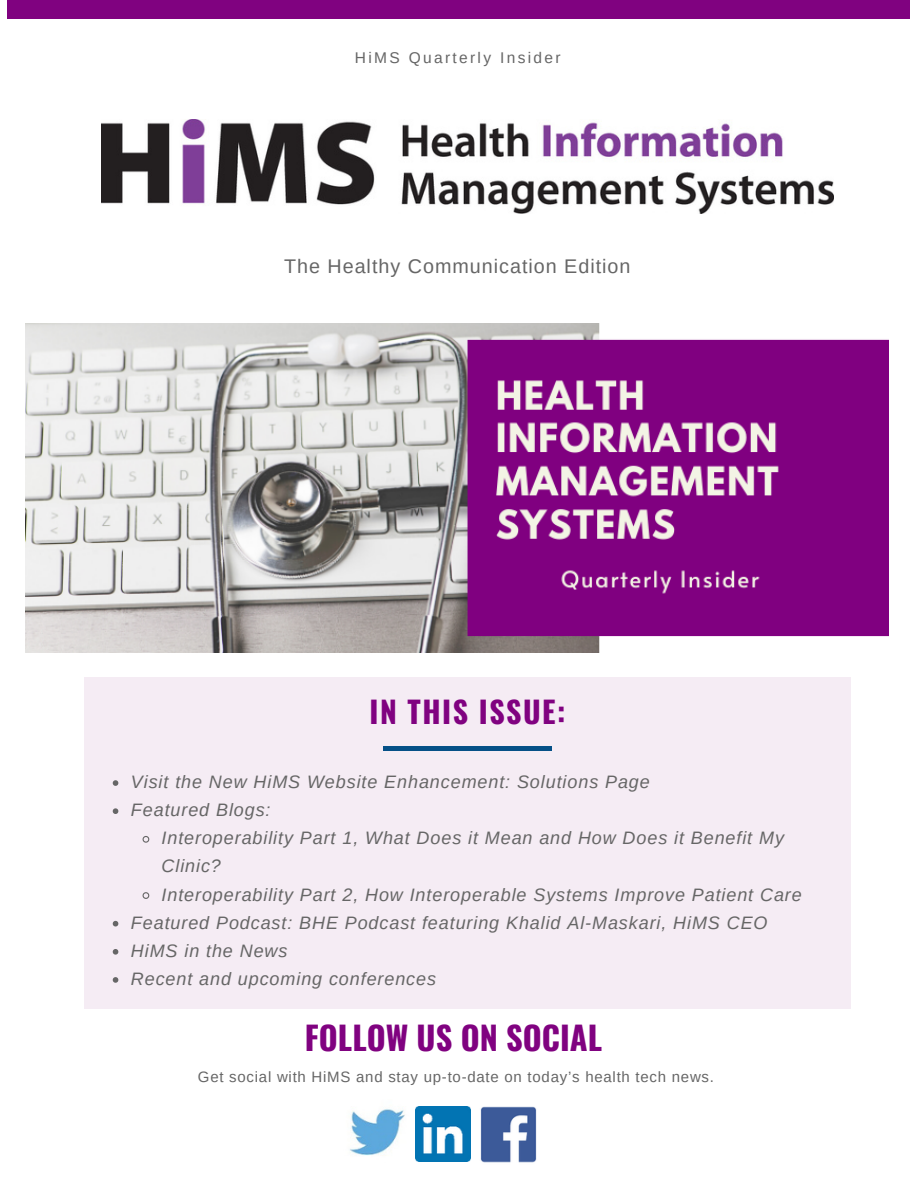
<style>
.page{position:relative;width:918px;height:1188px;background:#fff}
.page>*{position:absolute;margin:0;border:0;box-sizing:border-box;transform-origin:0 0}
.t1{font:700 32.4px "Oswald";color:#800280}
.t2{font:700 30px "Oswald";letter-spacing:.05em;color:#800280}
.t3{font:19.8px "Arimo";letter-spacing:.05em;color:#666}
.t4{font:italic 18px/28.2px "Arimo";letter-spacing:.05em;color:#666}
.t5{font:15.45px "Arimo";letter-spacing:.15em;color:#666}
.t6{font:15px "Arimo";letter-spacing:.05em;color:#666}
</style>
<div class="page">
<div style="left:84px;top:677px;width:766px;height:332px;background:#f5ecf4"></div>
<div style="left:383px;top:746px;width:169px;height:5px;background:#055087"></div>
<img style="left:26px;top:324px;width:863px;height:328px">
<img style="left:101px;top:119px;width:733px;height:95px">
<div style="left:8px;top:0;width:902px;height:19px;background:#800280"></div>
<svg style="left:113px;top:780px;width:5px;height:6px"></svg>
<svg style="left:113px;top:808px;width:5px;height:6px"></svg>
<svg style="left:142px;top:836px;width:8px;height:7px"></svg>
<svg style="left:142px;top:892px;width:8px;height:7px"></svg>
<svg style="left:113px;top:921px;width:5px;height:5px"></svg>
<svg style="left:113px;top:949px;width:5px;height:6px"></svg>
<svg style="left:113px;top:977px;width:5px;height:6px"></svg>
<img style="left:350px;top:1109px;width:55px;height:47px">
<img style="left:415px;top:1106px;width:56px;height:56px">
<img style="left:480px;top:1106px;width:57px;height:57px">
<p class="t5" style="left:355px;top:49px;width:207px">HiMS Quarterly Insider</p>
<p class="t3" style="left:284px;top:255px;width:348px">The Healthy Communication Edition</p>
<p class="t2" style="left:370px;top:688px;width:198px">IN THIS ISSUE:</p>
<p class="t4" style="left:131px;top:768px;width:520px">Visit the New HiMS Website Enhancement: Solutions Page</p>
<p class="t4" style="left:131px;top:796px;width:141px">Featured Blogs:</p>
<p class="t4" style="left:162px;top:824px;width:624px">Interoperability Part 1, What Does it Mean and How Does it Benefit My<br>Clinic?</p>
<p class="t4" style="left:162px;top:880px;width:642px">Interoperability Part 2, How Interoperable Systems Improve Patient Care</p>
<p class="t4" style="left:131px;top:908px;width:638px">Featured Podcast: BHE Podcast featuring Khalid Al-Maskari, HiMS CEO</p>
<p class="t4" style="left:131px;top:937px;width:158px">HiMS in the News</p>
<p class="t4" style="left:131px;top:965px;width:307px">Recent and upcoming conferences</p>
<p class="t1" style="left:305px;top:1012px;width:299px">FOLLOW US ON SOCIAL</p>
<p class="t6" style="left:198px;top:1068px;width:518px">Get social with HiMS and stay up-to-date on today’s health tech news.</p>
</div>
